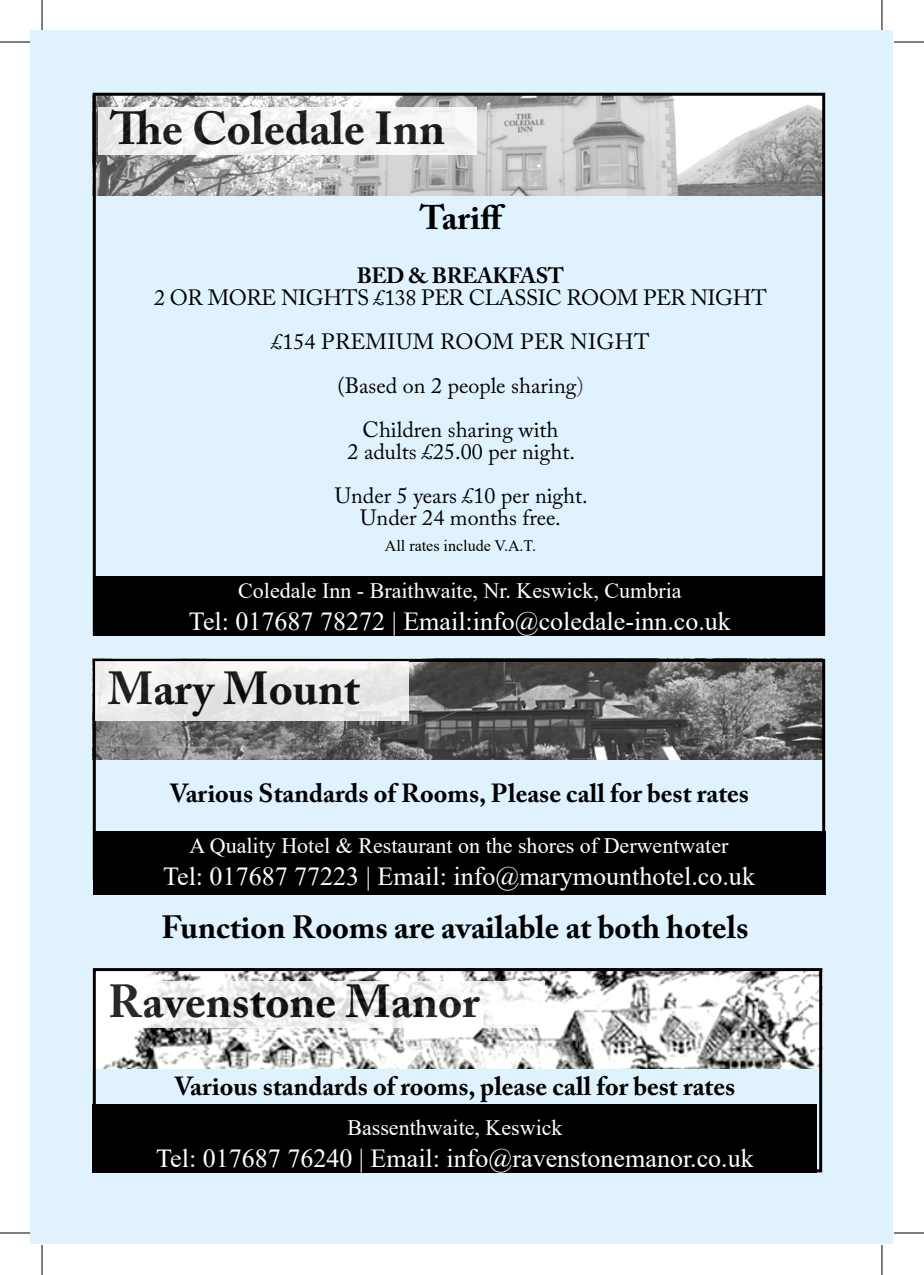
<style>
.page{position:relative;width:924px;height:1275px;background:#fff}
.page>*{position:absolute;margin:0;border:0;box-sizing:border-box;transform-origin:0 0}
.t1{font:700 46px "Adobe Caslon Pro";color:#000}
.t2{font:700 34px "Adobe Caslon Pro";color:#000}
.t3{font:700 32px "Adobe Caslon Pro";color:#000}
.t4{font:26px "Times New Roman";color:#fff}
.t5{font:700 26px "Adobe Caslon Pro";color:#000}
.t6{font:700 26px "Adobe Caslon Pro";color:#020203}
.t7{font:22px/44px "Adobe Caslon Pro";color:#020203;text-align:center}
.t8{font:22px "Times New Roman";color:#fff}
.t9{font:700 22px "Adobe Caslon Pro";letter-spacing:-.02em;color:#020203}
.t10{font:16px "Times New Roman";color:#000}
.s1{color:#613c64}
</style>
<div class="page">
<div style="left:31px;top:31px;width:861px;height:1213px;background:#dff2fd"></div>
<div style="left:93px;top:1103px;width:723px;height:69px;background:#000"></div>
<img style="left:97px;top:972px;width:720px;height:97px">
<div style="left:93px;top:968px;width:728px;height:204px;border:3px solid #000"></div>
<svg style="left:96px;top:981px;width:448px;height:46px;background:#f4f4f4"></svg>
<img style="left:97px;top:663px;width:723px;height:96px">
<div style="left:93px;top:831px;width:731px;height:64px;background:#000"></div>
<div style="left:93px;top:659px;width:731px;height:220px;border:3px solid #000"></div>
<div style="left:96px;top:662px;width:313px;height:59px;background:linear-gradient(to bottom,#f3f3f3,#e4e4e4)"></div>
<div style="left:95px;top:577px;width:729px;height:59px;background:#000"></div>
<img style="left:97px;top:97px;width:723px;height:99px">
<div style="left:93px;top:93px;width:731px;height:543px;border:3px solid #000"></div>
<div style="left:98px;top:108px;width:379px;height:47px;background:linear-gradient(to right,#efefef,#f6f6f6)"></div>
<hr style="left:0;top:42px;width:30px;height:1px;background:#000">
<hr style="left:893px;top:42px;width:30px;height:1px;background:#000">
<hr style="left:0;top:1232px;width:30px;height:1px;background:#000">
<hr style="left:893px;top:1232px;width:30px;height:1px;background:#000">
<hr style="left:42px;top:0;width:1px;height:30px;background:#000">
<hr style="left:42px;top:1245px;width:1px;height:30px;background:#000">
<hr style="left:881px;top:0;width:1px;height:30px;background:#000">
<hr style="left:881px;top:1245px;width:1px;height:30px;background:#000">
<h1 class="t1" style="left:110px;top:101px;width:336px">The Coledale Inn</h1>
<h2 class="t2" style="left:419px;top:198px;width:87px">Tariff</h2>
<p class="t9" style="left:357px;top:263px;width:209px">BED &amp; BREAKFAST</p>
<p class="t7" style="left:154px;top:276px;width:613px">2 OR MORE NIGHTS £138 PER CLASSIC ROOM PER NIGHT £154 PREMIUM ROOM PER NIGHT<br>(Based on 2 people sharing<span class="s1">)<br></span>Children sharing with</p>
<p class="t7" style="left:334px;top:430px;width:254px">2 adults £25.00 per night.<br>Under 5 years £10 per night.</p>
<p class="t7" style="left:360px;top:496px;width:202px">Under 24 months free.</p>
<p class="t10" style="left:385px;top:535px;width:153px">All rates include V.A.T.</p>
<p class="t8" style="left:238px;top:574px;width:444px">Coledale Inn - Braithwaite, Nr. Keswick, Cumbria</p>
<p class="t4" style="left:189px;top:602px;width:543px">Tel: 017687 78272 | Email:info@coledale-inn.co.uk</p>
<h1 class="t1" style="left:108px;top:661px;width:253px">Mary Mount</h1>
<p class="t6" style="left:170px;top:778px;width:580px">Various Standards of Rooms, Please call for best rates</p>
<p class="t8" style="left:189px;top:830px;width:540px">A Quality Hotel &amp; Restaurant on the shores of Derwentwater</p>
<p class="t4" style="left:163px;top:857px;width:593px">Tel: 017687 77223 | Email: info@marymounthotel.co.uk</p>
<h3 class="t3" style="left:161px;top:908px;width:588px">Function Rooms are available at both hotels</h3>
<h1 class="t1" style="left:108px;top:974px;width:372px">Ravenstone Manor</h1>
<p class="t5" style="left:175px;top:1070px;width:562px">Various standards of rooms, please call for best rates</p>
<p class="t8" style="left:347px;top:1112px;width:217px">Bassenthwaite, Keswick</p>
<p class="t4" style="left:156px;top:1140px;width:599px">Tel: 017687 76240 | Email: info@ravenstonemanor.co.uk</p>
</div>
